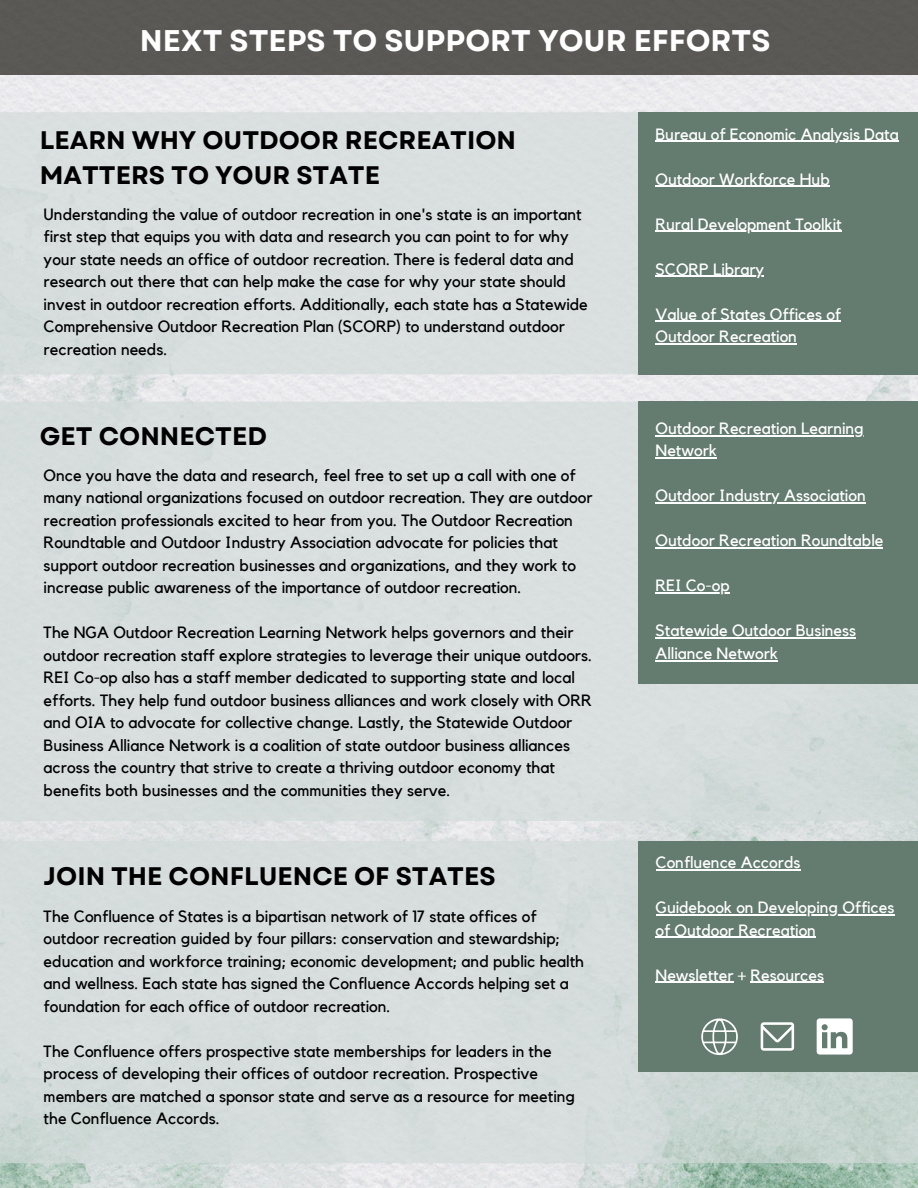
<style>
.page{position:relative;width:918px;height:1188px;background:#fff}
.page>*{position:absolute;margin:0;border:0;box-sizing:border-box;transform-origin:0 0}
.t1{font:700 29.85px "Garet";color:#fff}
.t2{font:700 25.35px/34.8px "Garet";color:#000}
.t3{font:16.35px/22.5px "Kollektif";color:#000}
.t4{font:16.35px/22.5px "Kollektif";color:#fff}
</style>
<div class="page">
<img style="left:0;top:75px;width:918px;height:1113px">
<div style="left:0;top:0;width:918px;height:75px;background:#5b5955"></div>
<div style="left:0;top:112px;width:638px;height:262px;background:#d9dfdf"></div>
<div style="left:0;top:402px;width:918px;height:419px;background:#d8dede"></div>
<svg style="left:0;top:841px;width:918px;height:322px;background:#d4dbda"></svg>
<div style="left:638px;top:112px;width:280px;height:262px;background:#647b70"></div>
<div style="left:638px;top:402px;width:280px;height:282px;background:#647b70"></div>
<div style="left:638px;top:841px;width:280px;height:231px;background:#647b70"></div>
<hr style="left:656px;top:141px;width:243px;height:1px;background:#fff">
<hr style="left:656px;top:186px;width:174px;height:1px;background:#fff">
<hr style="left:656px;top:231px;width:186px;height:1px;background:#fff">
<hr style="left:656px;top:276px;width:108px;height:1px;background:#fff">
<hr style="left:656px;top:321px;width:185px;height:1px;background:#fff">
<hr style="left:656px;top:343px;width:141px;height:1px;background:#fff">
<hr style="left:656px;top:435px;width:208px;height:1px;background:#fff">
<hr style="left:656px;top:458px;width:61px;height:1px;background:#fff">
<hr style="left:656px;top:503px;width:210px;height:1px;background:#fff">
<hr style="left:656px;top:548px;width:227px;height:1px;background:#fff">
<hr style="left:656px;top:593px;width:74px;height:1px;background:#fff">
<hr style="left:656px;top:638px;width:200px;height:1px;background:#fff">
<hr style="left:656px;top:660px;width:122px;height:1px;background:#fff">
<hr style="left:656px;top:869px;width:144px;height:1px;background:#fff">
<hr style="left:656px;top:914px;width:239px;height:1px;background:#fff">
<hr style="left:656px;top:937px;width:160px;height:1px;background:#fff">
<hr style="left:656px;top:982px;width:78px;height:1px;background:#fff">
<hr style="left:751px;top:982px;width:73px;height:1px;background:#fff">
<svg style="left:701px;top:1018px;width:37px;height:37px"></svg>
<svg style="left:761px;top:1022px;width:33px;height:28px"></svg>
<svg style="left:817px;top:1018px;width:36px;height:36px"></svg>
<h1 class="t1" style="left:140px;top:19px;width:632px">NEXT STEPS TO SUPPORT YOUR EFFORTS</h1>
<p class="t2" style="left:40px;top:123px;width:478px">LEARN WHY OUTDOOR RECREATION<br>MATTERS TO YOUR STATE</p>
<h2 class="t3" style="left:44px;top:203px;width:546px">Understanding the value of outdoor recreation in one's state is an important first step that equips you with data and research you can point to for why your state needs an office of outdoor recreation. There is federal data and research out there that can help make the case for why your state should invest in outdoor recreation efforts. Additionally, each state has a Statewide Comprehensive Outdoor Recreation Plan (SCORP) to understand outdoor recreation needs.</h2>
<p class="t2" style="left:40px;top:419px;width:229px">GET CONNECTED</p>
<p class="t3" style="left:44px;top:464px;width:550px">Once you have the data and research, feel free to set up a call with one of many national organizations focused on outdoor recreation. They are outdoor recreation professionals excited to hear from you. The Outdoor Recreation Roundtable and Outdoor Industry Association advocate for policies that support outdoor recreation businesses and organizations, and they work to increase public awareness of the importance of outdoor recreation.</p>
<p class="t3" style="left:44px;top:622px;width:550px">The NGA Outdoor Recreation Learning Network helps governors and their outdoor recreation staff explore strategies to leverage their unique outdoors.<br>REI Co-op also has a staff member dedicated to supporting state and local efforts. They help fund outdoor business alliances and work closely with ORR and OIA to advocate for collective change. Lastly, the Statewide Outdoor Business Alliance Network is a coalition of state outdoor business alliances across the country that strive to create a thriving outdoor economy that benefits both businesses and the communities they serve.</p>
<h2 class="t2" style="left:44px;top:859px;width:454px">JOIN THE CONFLUENCE OF STATES</h2>
<p class="t3" style="left:44px;top:905px;width:542px">The Confluence of States is a bipartisan network of 17 state offices of outdoor recreation guided by four pillars: conservation and stewardship; education and workforce training; economic development; and public health and wellness. Each state has signed the Confluence Accords helping set a foundation for each office of outdoor recreation.</p>
<p class="t3" style="left:44px;top:1040px;width:533px">The Confluence offers prospective state memberships for leaders in the process of developing their offices of outdoor recreation. Prospective members are matched a sponsor state and serve as a resource for meeting the Confluence Accords.</p>
<p class="t4" style="left:656px;top:123px;width:245px">Bureau of Economic Analysis Data</p>
<p class="t4" style="left:656px;top:168px;width:176px">Outdoor Workforce Hub</p>
<p class="t4" style="left:656px;top:213px;width:188px">Rural Development Toolkit</p>
<p class="t4" style="left:656px;top:258px;width:110px">SCORP Library</p>
<p class="t4" style="left:656px;top:303px;width:187px">Value of States Offices of<br>Outdoor Recreation</p>
<p class="t4" style="left:656px;top:418px;width:210px">Outdoor Recreation Learning<br>Network</p>
<p class="t4" style="left:656px;top:485px;width:212px">Outdoor Industry Association</p>
<h2 class="t4" style="left:656px;top:530px;width:229px">Outdoor Recreation Roundtable</h2>
<p class="t4" style="left:656px;top:575px;width:76px">REI Co-op</p>
<p class="t4" style="left:656px;top:620px;width:202px">Statewide Outdoor Business<br>Alliance Network</p>
<p class="t4" style="left:656px;top:852px;width:146px">Confluence Accords</p>
<p class="t4" style="left:656px;top:897px;width:240px">Guidebook on Developing Offices of Outdoor Recreation</p>
<p class="t4" style="left:656px;top:964px;width:170px">Newsletter + Resources</p>
</div>
